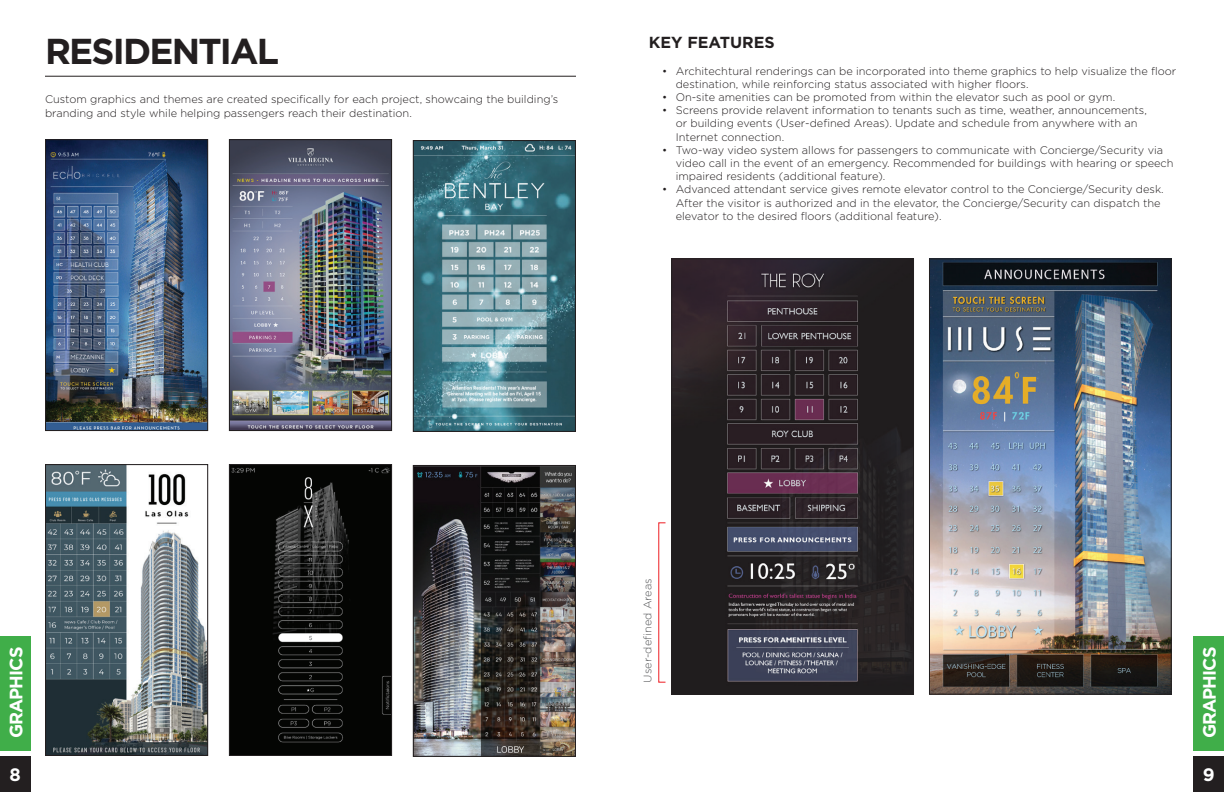
<style>
.page{position:relative;width:1224px;height:792px;background:#fff}
.page>*{position:absolute;margin:0;border:0;box-sizing:border-box;transform-origin:0 0}
.t1{font:700 36px "Gotham";letter-spacing:-.05em;color:#231f20}
.t2{font:700 18px "Gotham";letter-spacing:-.05em;color:#fff}
.t3{font:700 16px "Gotham";color:#231f20}
.t4{font:300 11px/13.2px "Gotham";color:#231f20}
.t5{font:300 11px "Gotham";color:#57585a}
</style>
<div class="page">
<div style="left:1194px;top:756px;width:30px;height:36px;background:#231f20"></div>
<div style="left:1194px;top:636px;width:30px;height:115px;background:#40ae49"></div>
<img style="left:673px;top:260px;width:239px;height:433px">
<div style="left:671px;top:258px;width:243px;height:437px;border:1px solid #231f20"></div>
<img style="left:931px;top:260px;width:239px;height:433px">
<div style="left:929px;top:258px;width:243px;height:437px;border:1px solid #231f20"></div>
<div style="left:0;top:756px;width:30px;height:36px;background:#231f20"></div>
<div style="left:0;top:636px;width:30px;height:115px;background:#40ae49"></div>
<hr style="left:45px;top:76px;width:531px;height:1px;background:#231f20">
<img style="left:415px;top:142px;width:159px;height:288px">
<div style="left:413px;top:140px;width:163px;height:292px;border:1px solid #231f20"></div>
<img style="left:231px;top:466px;width:159px;height:288px">
<div style="left:229px;top:464px;width:163px;height:292px;border:1px solid #231f20"></div>
<img style="left:47px;top:466px;width:159px;height:288px">
<div style="left:45px;top:464px;width:163px;height:292px;border:1px solid #231f20"></div>
<img style="left:415px;top:467px;width:159px;height:288px">
<div style="left:413px;top:465px;width:163px;height:292px;border:1px solid #231f20"></div>
<img style="left:231px;top:141px;width:159px;height:288px">
<div style="left:229px;top:139px;width:163px;height:292px;border:1px solid #231f20"></div>
<img style="left:47px;top:141px;width:159px;height:288px">
<div style="left:45px;top:139px;width:163px;height:292px;border:1px solid #231f20"></div>
<h1 class="t1" style="left:45px;top:28px;width:236px">RESIDENTIAL</h1>
<p class="t4" style="left:45px;top:93px;width:515px">Custom graphics and themes are created specifically for each project, showcaing the building’s branding and style while helping passengers reach their destination.</p>
<h3 class="t3" style="left:649px;top:32px;width:128px">KEY FEATURES</h3>
<p class="t4" style="left:676px;top:64px;width:502px;text-indent:-13px">• Architechtural renderings can be incorporated into theme graphics to help visualize the floor destination, while reinforcing status associated with higher floors.</p>
<p class="t4" style="left:662px;top:90px;width:455px">• On-site amenities can be promoted from within the elevator such as pool or gym.</p>
<p class="t4" style="left:676px;top:103px;width:473px;text-indent:-13px">• Screens provide relavent information to tenants such as time, weather, announcements, or building events (User-defined Areas). Update and schedule from anywhere with an<br>Internet connection.</p>
<p class="t4" style="left:676px;top:143px;width:499px;text-indent:-13px">• Two-way video system allows for passengers to communicate with Concierge/Security via video call in the event of an emergency. Recommended for buildings with hearing or speech impaired residents (additional feature).</p>
<p class="t4" style="left:676px;top:183px;width:490px;text-indent:-13px">• Advanced attendant service gives remote elevator control to the Concierge/Security desk.<br>After the visitor is authorized and in the elevator, the Concierge/Security can dispatch the elevator to the desired floors (additional feature).</p>
<h2 class="t2" style="left:4px;top:738px;width:93px;rotate:-90deg">GRAPHICS</h2>
<h2 class="t2" style="left:9px;top:763px;width:13px">8</h2>
<p class="t5" style="left:641px;top:683px;width:106px;rotate:-90deg">User-defined Areas</p>
<h2 class="t2" style="left:1198px;top:738px;width:93px;rotate:-90deg">GRAPHICS</h2>
<h2 class="t2" style="left:1203px;top:763px;width:13px">9</h2>
</div>
